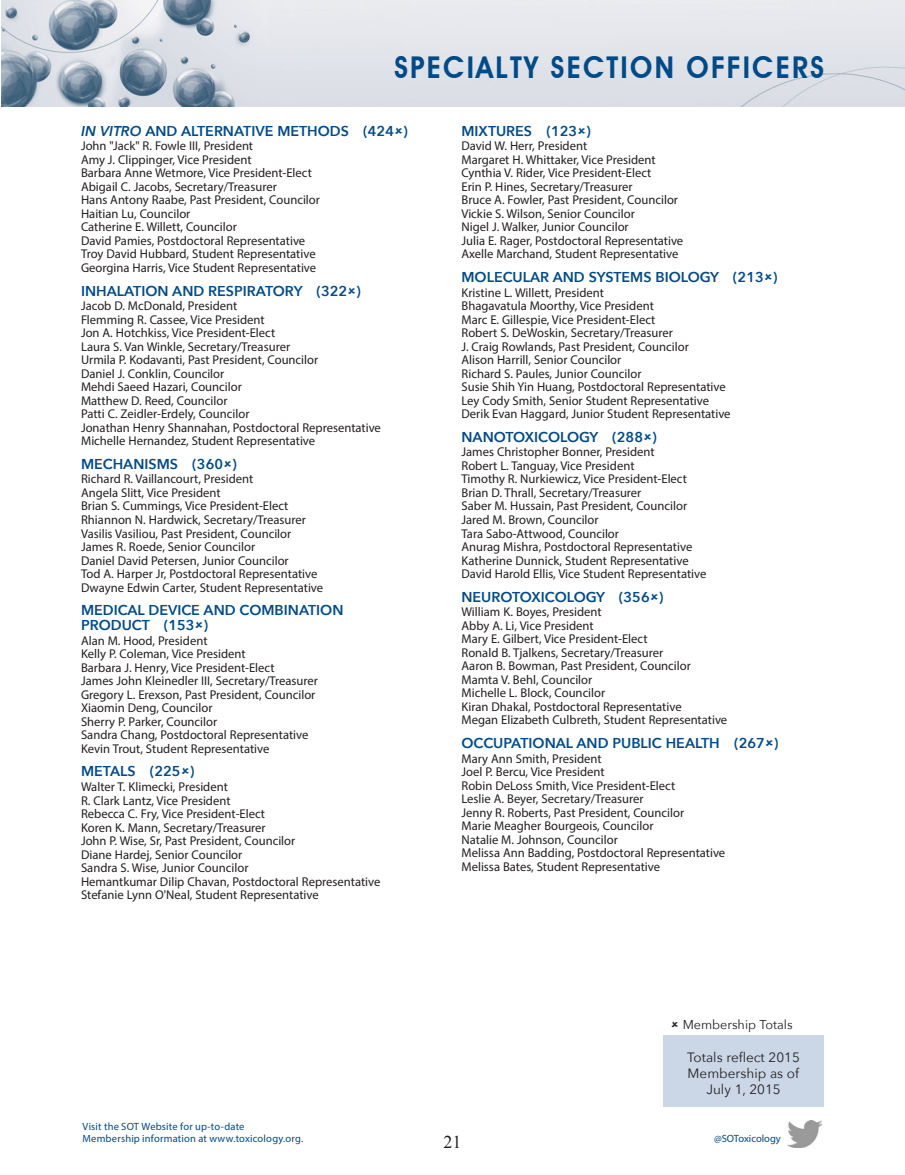
<style>
.page{position:relative;width:905px;height:1175px;background:#fff}
.page>*{position:absolute;margin:0;border:0;box-sizing:border-box;transform-origin:0 0}
.t1{font:600 30px "Avant Garde IT Cby BT";letter-spacing:.08em;color:#004a87;scale:.94 1}
.t2{font:18px "Times New Roman";color:#231f20}
.t3{font:600 14.25px/15px "Avenir Next";color:#004a87}
.t4{font:13.5px/15.8px "Avenir Next";color:#231f20;text-align:center}
.t5{font:12.75px/13.5px "Myriad Pro";color:#231f20}
.t6{font:12.75px "Avenir Next";color:#231f20}
.t7{font:10.5px/12px "Myriad Pro";letter-spacing:.015em;color:#004a87}
.s1{font-style:italic}
</style>
<div class="page">
<img style="left:2px;top:0;width:902px;height:107px">
<img style="left:787px;top:1120px;width:34px;height:27px">
<div style="left:663px;top:1035px;width:161px;height:72px;background:#cbd7e7"></div>
<h1 class="t1" style="left:394px;top:49px;width:458px">SPECIALTY SECTION OFFICERS</h1>
<p class="t3" style="left:81px;top:124px;width:328px"><span class="s1">IN VITRO</span> AND ALTERNATIVE METHODS (424 )</p>
<p class="t5" style="left:81px;top:139px;width:240px">John "Jack" R. Fowle III, President<br>Amy J. Clippinger, Vice President<br>Barbara Anne Wetmore, Vice President-Elect Abigail C. Jacobs, Secretary/Treasurer<br>Hans Antony Raabe, Past President, Councilor Haitian Lu, Councilor<br>Catherine E. Willett, Councilor<br>David Pamies, Postdoctoral Representative Troy David Hubbard, Student Representative Georgina Harris, Vice Student Representative</p>
<p class="t3" style="left:81px;top:283px;width:281px">INHALATION AND RESPIRATORY (322 )</p>
<p class="t5" style="left:81px;top:299px;width:301px">Jacob D. McDonald, President<br>Flemming R. Cassee, Vice President<br>Jon A. Hotchkiss, Vice President-Elect<br>Laura S. Van Winkle, Secretary/Treasurer<br>Urmila P. Kodavanti, Past President, Councilor<br>Daniel J. Conklin, Councilor<br>Mehdi Saeed Hazari, Councilor<br>Matthew D. Reed, Councilor<br>Patti C. Zeidler-Erdely, Councilor<br>Jonathan Henry Shannahan, Postdoctoral Representative Michelle Hernandez, Student Representative</p>
<p class="t3" style="left:81px;top:457px;width:157px">MECHANISMS (360 )</p>
<p class="t5" style="left:81px;top:472px;width:244px">Richard R. Vaillancourt, President<br>Angela Slitt, Vice President<br>Brian S. Cummings, Vice President-Elect Rhiannon N. Hardwick, Secretary/Treasurer Vasilis Vasiliou, Past President, Councilor James R. Roede, Senior Councilor<br>Daniel David Petersen, Junior Councilor<br>Tod A. Harper Jr, Postdoctoral Representative Dwayne Edwin Carter, Student Representative</p>
<p class="t3" style="left:81px;top:603px;width:264px">MEDICAL DEVICE AND COMBINATION<br>PRODUCT (153 )</p>
<p class="t5" style="left:81px;top:633px;width:238px">Alan M. Hood, President<br>Kelly P. Coleman, Vice President<br>Barbara J. Henry, Vice President-Elect<br>James John Kleinedler III, Secretary/Treasurer Gregory L. Erexson, Past President, Councilor Xiaomin Deng, Councilor<br>Sherry P. Parker, Councilor<br>Sandra Chang, Postdoctoral Representative Kevin Trout, Student Representative</p>
<p class="t3" style="left:81px;top:764px;width:115px">METALS (225 )</p>
<p class="t5" style="left:81px;top:779px;width:301px">Walter T. Klimecki, President<br>R. Clark Lantz, Vice President<br>Rebecca C. Fry, Vice President-Elect<br>Koren K. Mann, Secretary/Treasurer<br>John P. Wise, Sr, Past President, Councilor<br>Diane Hardej, Senior Councilor<br>Sandra S. Wise, Junior Councilor<br>Hemantkumar Dilip Chavan, Postdoctoral Representative Stefanie Lynn O'Neal, Student Representative</p>
<p class="t3" style="left:461px;top:124px;width:131px">MIXTURES (123 )</p>
<p class="t5" style="left:461px;top:139px;width:223px">David W. Herr, President<br>Margaret H. Whittaker, Vice President Cynthia V. Rider, Vice President-Elect<br>Erin P. Hines, Secretary/Treasurer<br>Bruce A. Fowler, Past President, Councilor Vickie S. Wilson, Senior Councilor<br>Nigel J. Walker, Junior Councilor<br>Julia E. Rager, Postdoctoral Representative Axelle Marchand, Student Representative</p>
<p class="t3" style="left:461px;top:270px;width:317px">MOLECULAR AND SYSTEMS BIOLOGY (213 )</p>
<p class="t5" style="left:461px;top:285px;width:270px">Kristine L. Willett, President<br>Bhagavatula Moorthy, Vice President<br>Marc E. Gillespie, Vice President-Elect<br>Robert S. DeWoskin, Secretary/Treasurer<br>J. Craig Rowlands, Past President, Councilor<br>Alison Harrill, Senior Councilor<br>Richard S. Paules, Junior Councilor<br>Susie Shih Yin Huang, Postdoctoral Representative Ley Cody Smith, Senior Student Representative Derik Evan Haggard, Junior Student Representative</p>
<p class="t3" style="left:461px;top:430px;width:197px">NANOTOXICOLOGY (288 )</p>
<p class="t5" style="left:461px;top:445px;width:246px">James Christopher Bonner, President<br>Robert L. Tanguay, Vice President<br>Timothy R. Nurkiewicz, Vice President-Elect Brian D. Thrall, Secretary/Treasurer<br>Saber M. Hussain, Past President, Councilor Jared M. Brown, Councilor<br>Tara Sabo-Attwood, Councilor<br>Anurag Mishra, Postdoctoral Representative Katherine Dunnick, Student Representative David Harold Ellis, Vice Student Representative</p>
<p class="t3" style="left:461px;top:589px;width:203px">NEUROTOXICOLOGY (356 )</p>
<p class="t5" style="left:461px;top:605px;width:267px">William K. Boyes, President<br>Abby A. Li, Vice President<br>Mary E. Gilbert, Vice President-Elect<br>Ronald B. Tjalkens, Secretary/Treasurer<br>Aaron B. Bowman, Past President, Councilor Mamta V. Behl, Councilor<br>Michelle L. Block, Councilor<br>Kiran Dhakal, Postdoctoral Representative<br>Megan Elizabeth Culbreth, Student Representative</p>
<p class="t3" style="left:461px;top:736px;width:318px">OCCUPATIONAL AND PUBLIC HEALTH (267 )</p>
<p class="t5" style="left:461px;top:751px;width:265px">Mary Ann Smith, President<br>Joel P. Bercu, Vice President<br>Robin DeLoss Smith, Vice President-Elect<br>Leslie A. Beyer, Secretary/Treasurer<br>Jenny R. Roberts, Past President, Councilor<br>Marie Meagher Bourgeois, Councilor<br>Natalie M. Johnson, Councilor<br>Melissa Ann Badding, Postdoctoral Representative Melissa Bates, Student Representative</p>
<p class="t6" style="left:682px;top:1016px;width:111px">Membership Totals</p>
<p class="t4" style="left:687px;top:1050px;width:114px">Totals reflect 2015<br>Membership as of<br>July 1, 2015</p>
<p class="t7" style="left:82px;top:1120px;width:222px">Visit the SOT Website for up-to-date<br>Membership information at www.toxicology.org.</p>
<p class="t7" style="left:714px;top:1132px;width:68px">@SOToxicology</p>
<h2 class="t2" style="left:443px;top:1131px;width:19px">21</h2>
</div>
